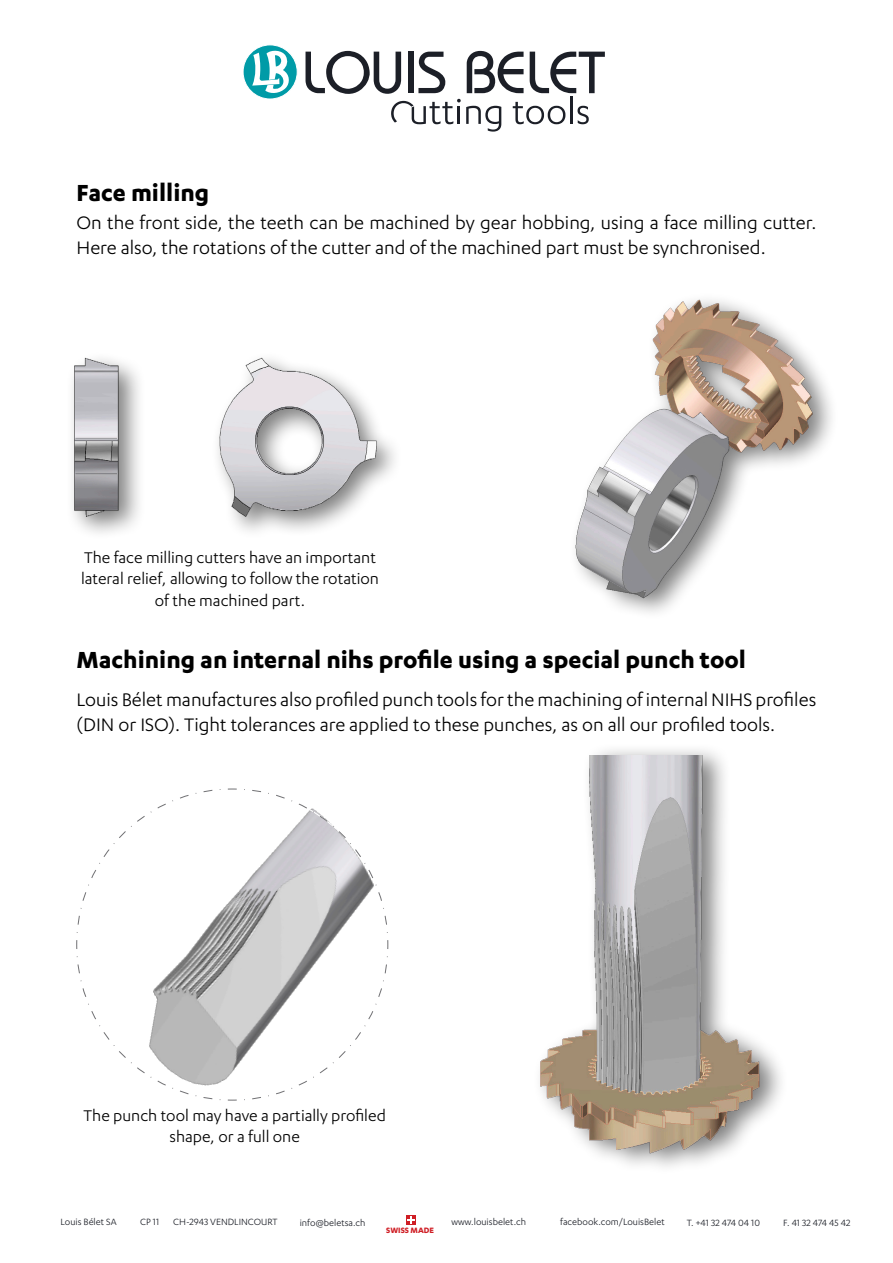
<style>
.page{position:relative;width:893px;height:1263px;background:#fff}
.page>*{position:absolute;margin:0;border:0;box-sizing:border-box;transform-origin:0 0}
.t1{font:59.25px "Bahamas";color:#1c1f27}
.t2{font:700 27px "Karbon";color:#000}
.t3{font:21px/25.2px "Karbon";color:#000}
.t4{font:18px/21.6px "Karbon";color:#000}
.t5{font:10.5px "Karbon";color:#1c1f27}
.t6{font:700 9px "Karbon";color:#cf1e25}
</style>
<div class="page">
<div style="left:243px;top:45px;width:54px;height:54px;background:#009ba7;border-radius:50%"></div>
<div style="left:243px;top:45px;width:54px;height:54px;border:1px solid #fff;border-radius:50%"></div>
<svg style="left:252px;top:49px;width:38px;height:45px"></svg>
<svg style="left:578px;top:106px;width:11px;height:18px"></svg>
<hr style="left:570px;top:96px;width:3px;height:28px;background:#1c1f27">
<svg style="left:513px;top:102px;width:52px;height:22px"></svg>
<svg style="left:391px;top:99px;width:110px;height:33px"></svg>
<div style="left:569px;top:290px;width:271px;height:331px;background:#000;opacity:.5"></div>
<img style="left:569px;top:290px;width:248px;height:312px">
<div style="left:65px;top:350px;width:339px;height:191px;background:#000;opacity:.5"></div>
<img style="left:66px;top:350px;width:317px;height:191px">
<div style="left:532px;top:743px;width:256px;height:433px;background:#000;opacity:.5"></div>
<img style="left:532px;top:755px;width:255px;height:406px">
<svg style="left:76px;top:789px;width:312px;height:311px"></svg>
<div style="left:406px;top:1215px;width:9px;height:9px;background:#cf1e25"></div>
<svg style="left:407px;top:1216px;width:7px;height:7px"></svg>
<p class="t1" style="left:302px;top:38px;width:305px">LOUIS BELET</p>
<p class="t2" style="left:77px;top:178px;width:134px">Face milling</p>
<p class="t3" style="left:77px;top:209px;width:741px">On the front side, the teeth can be machined by gear hobbing, using a face milling cutter.<br>Here also, the rotations of the cutter and of the machined part must be synchronised.</p>
<p class="t4" style="left:81px;top:546px;width:300px">The face milling cutters have an important lateral relief, allowing to follow the rotation</p>
<p class="t4" style="left:155px;top:589px;width:152px">of the machined part.</p>
<p class="t2" style="left:77px;top:644px;width:671px">Machining an internal nihs profile using a special punch tool</p>
<p class="t3" style="left:77px;top:687px;width:741px">Louis Bélet manufactures also profiled punch tools for the machining of internal NIHS profiles (DIN or ISO). Tight tolerances are applied to these punches, as on all our profiled tools.</p>
<p class="t4" style="left:84px;top:1104px;width:304px;text-align:center">The punch tool may have a partially profiled shape, or a full one</p>
<p class="t5" style="left:61px;top:1215px;width:58px">Louis Bélet SA</p>
<p class="t5" style="left:140px;top:1215px;width:20px">CP 11</p>
<p class="t5" style="left:173px;top:1215px;width:106px">CH-2943 VENDLINCOURT</p>
<p class="t5" style="left:300px;top:1216px;width:67px">info@beletsa.ch</p>
<p class="t5" style="left:451px;top:1216px;width:76px">www.louisbelet.ch</p>
<p class="t5" style="left:560px;top:1216px;width:106px">facebook.com/LouisBelet</p>
<p class="t5" style="left:687px;top:1216px;width:75px">T. +41 32 474 04 10</p>
<p class="t5" style="left:783px;top:1217px;width:69px">F. 41 32 474 45 42</p>
<p class="t6" style="left:386px;top:1225px;width:49px">SWISS MADE</p>
</div>
